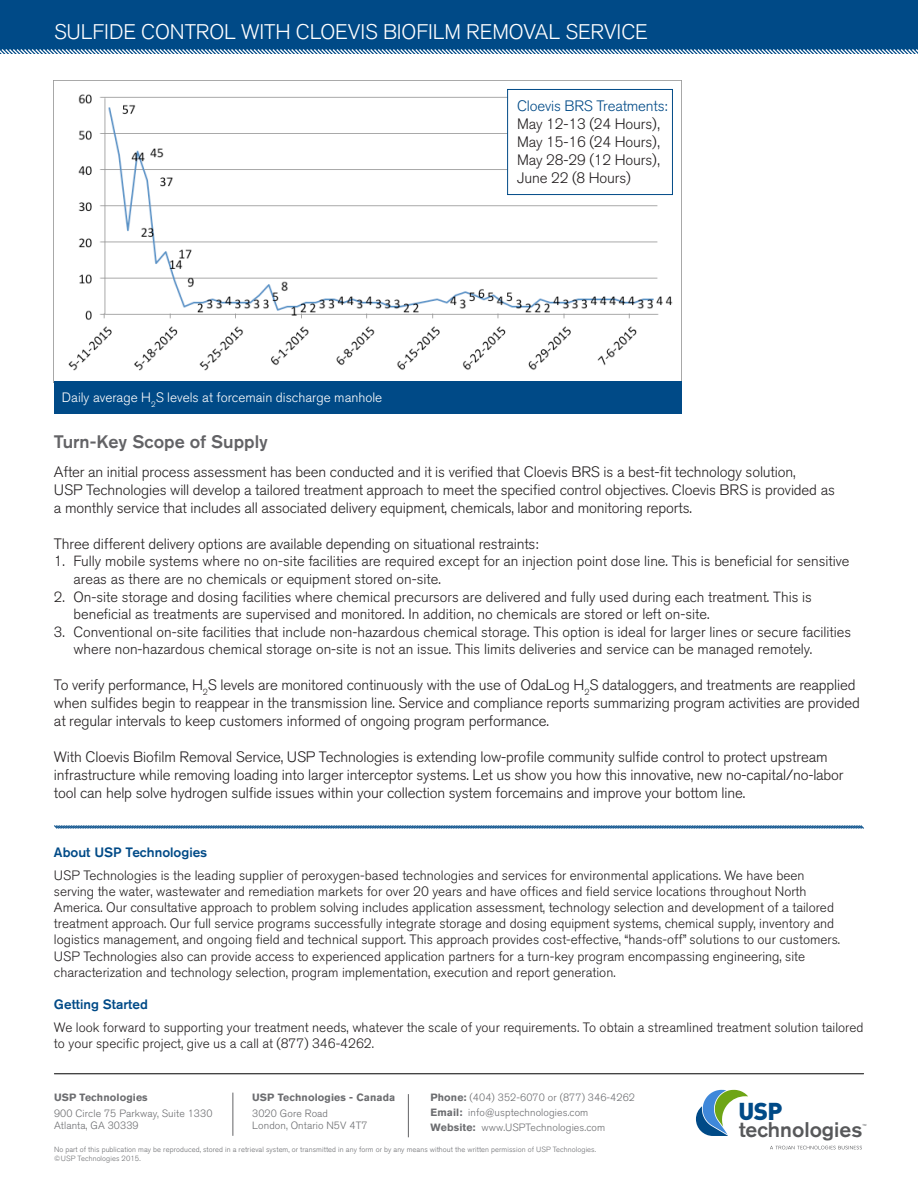
<style>
.page{position:relative;width:918px;height:1188px;background:#fff}
.page>*{position:absolute;margin:0;border:0;box-sizing:border-box;transform-origin:0 0}
.t1{font:900 24.15px "DIN";color:#004a87}
.t2{font:300 21px "Akzidenz Grotesk BQ";letter-spacing:-.005em;color:#fff}
.t3{font:500 21px "Akzidenz Grotesk BQ";color:#57585a}
.t4{font:500 18px "Akzidenz Grotesk BQ";color:#636366}
.t5{font:300 15px/18px "Akzidenz Grotesk BQ";letter-spacing:-.01em;color:#231f20}
.t6{font:300 15px "Akzidenz Grotesk BQ";letter-spacing:-.01em;color:#004a87}
.t7{font:300 14.7px/17.5px "Akzidenz Grotesk BQ";color:#231f20}
.t8{font:300 13.5px/16.2px "Akzidenz Grotesk BQ";color:#231f20}
.t9{font:300 13.5px "Akzidenz Grotesk BQ";color:#fff}
.t10{font:500 13.5px "Akzidenz Grotesk BQ";color:#004a87}
.t11{font:300 10.5px "Akzidenz Grotesk BQ";letter-spacing:.01em;color:#6c6d70}
.t12{font:700 10.5px "Akzidenz Grotesk BQ";letter-spacing:.01em;color:#6c6d70}
.t13{font:300 7.5px "Akzidenz Grotesk BQ";letter-spacing:.01em;color:#6c6d70}
.t14{font:2.85px "Helvetica";color:#58595b}
.s1{font-weight:700}
</style>
<div class="page">
<div style="left:0;top:0;width:918px;height:53px;background:#004a87"></div>
<svg style="left:0;top:49px;width:918px;height:5px"></svg>
<svg style="left:696px;top:1090px;width:52px;height:46px"></svg>
<svg style="left:770px;top:1146px;width:92px;height:3px"></svg>
<hr style="left:54px;top:1074px;width:810px;height:1px;background:#000">
<svg style="left:54px;top:825px;width:810px;height:4px;background:#628fb4"></svg>
<hr style="left:233px;top:1093px;width:1px;height:43px;background:#636366">
<hr style="left:408px;top:1094px;width:1px;height:43px;background:#636366">
<img style="left:54px;top:80px;width:627px;height:291px">
<div style="left:507px;top:89px;width:166px;height:106px;background:#fff;border:1px solid #004a87"></div>
<div style="left:54px;top:381px;width:627px;height:33px;background:#004a87"></div>
<p class="t2" style="left:54px;top:20px;width:595px">SULFIDE CONTROL WITH CLOEVIS BIOFILM REMOVAL SERVICE</p>
<p class="t9" style="left:62px;top:390px;width:322px">Daily average H<sub>2</sub>S levels at forcemain discharge manhole</p>
<p class="t4" style="left:54px;top:431px;width:216px">Turn-Key Scope of Supply</p>
<p class="t6" style="left:517px;top:97px;width:152px">Cloevis BRS Treatments:</p>
<p class="t5" style="left:517px;top:115px;width:144px">May 12-13 (24 Hours),</p>
<p class="t5" style="left:517px;top:133px;width:144px">May 15-16 (24 Hours),</p>
<p class="t5" style="left:517px;top:151px;width:144px">May 28-29 (12 Hours),</p>
<p class="t5" style="left:517px;top:169px;width:115px">June 22 (8 Hours)</p>
<p class="t5" style="left:54px;top:463px;width:782px">After an initial process assessment has been conducted and it is verified that Cloevis BRS is a best-fit technology solution,<br>USP Technologies will develop a tailored treatment approach to meet the specified control objectives. Cloevis BRS is provided as a monthly service that includes all associated delivery equipment, chemicals, labor and monitoring reports.</p>
<p class="t5" style="left:54px;top:535px;width:486px">Three different delivery options are available depending on situational restraints:</p>
<p class="t7" style="left:73px;top:553px;width:777px;text-indent:-19px">1. Fully mobile systems where no on-site facilities are required except for an injection point dose line. This is beneficial for sensitive areas as there are no chemicals or equipment stored on-site.</p>
<p class="t7" style="left:73px;top:588px;width:740px;text-indent:-19px">2. On-site storage and dosing facilities where chemical precursors are delivered and fully used during each treatment. This is beneficial as treatments are supervised and monitored. In addition, no chemicals are stored or left on-site.</p>
<p class="t7" style="left:73px;top:623px;width:779px;text-indent:-19px">3. Conventional on-site facilities that include non-hazardous chemical storage. This option is ideal for larger lines or secure facilities where non-hazardous chemical storage on-site is not an issue. This limits deliveries and service can be managed remotely.</p>
<p class="t5" style="left:54px;top:676px;width:807px">To verify performance, H<sub>2</sub>S levels are monitored continuously with the use of OdaLog H<sub>2</sub>S dataloggers, and treatments are reapplied when sulfides begin to reappear in the transmission line. Service and compliance reports summarizing program activities are provided at regular intervals to keep customers informed of ongoing program performance.</p>
<p class="t5" style="left:54px;top:748px;width:791px">With Cloevis Biofilm Removal Service, USP Technologies is extending low-profile community sulfide control to protect upstream infrastructure while removing loading into larger interceptor systems. Let us show you how this innovative, new no-capital/no-labor tool can help solve hydrogen sulfide issues within your collection system forcemains and improve your bottom line.</p>
<p class="t10" style="left:54px;top:844px;width:155px">About USP Technologies</p>
<p class="t8" style="left:54px;top:867px;width:788px">USP Technologies is the leading supplier of peroxygen-based technologies and services for environmental applications. We have been serving the water, wastewater and remediation markets for over 20 years and have offices and field service locations throughout North America. Our consultative approach to problem solving includes application assessment, technology selection and development of a tailored treatment approach. Our full service programs successfully integrate storage and dosing equipment systems, chemical supply, inventory and logistics management, and ongoing field and technical support. This approach provides cost-effective, “hands-off” solutions to our customers.<br>USP Technologies also can provide access to experienced application partners for a turn-key program encompassing engineering, site characterization and technology selection, program implementation, execution and report generation.</p>
<p class="t10" style="left:54px;top:996px;width:95px">Getting Started</p>
<p class="t8" style="left:54px;top:1020px;width:811px">We look forward to supporting your treatment needs, whatever the scale of your requirements. To obtain a streamlined treatment solution tailored to your specific project, give us a call at (877) 346-4262.</p>
<p class="t12" style="left:54px;top:1091px;width:95px">USP Technologies</p>
<p class="t11" style="left:54px;top:1107px;width:160px">900 Circle 75 Parkway, Suite 1330</p>
<p class="t11" style="left:54px;top:1120px;width:86px">Atlanta, GA 30339</p>
<p class="t12" style="left:252px;top:1091px;width:145px">USP Technologies - Canada</p>
<p class="t11" style="left:252px;top:1107px;width:77px">3020 Gore Road</p>
<p class="t11" style="left:252px;top:1120px;width:117px">London, Ontario N5V 4T7</p>
<p class="t11" style="left:430px;top:1091px;width:206px"><span class="s1">Phone:</span> (404) 352-6070 or (877) 346-4262</p>
<p class="t11" style="left:430px;top:1106px;width:159px"><span class="s1">Email:</span> info@usptechnologies.com</p>
<p class="t11" style="left:430px;top:1121px;width:176px"><span class="s1">Website:</span> www.USPTechnologies.com</p>
<p class="t13" style="left:54px;top:1145px;width:544px">No part of this publication may be reproduced, stored in a retrieval system, or transmitted in any form or by any means without the written permission of USP Technologies.</p>
<p class="t13" style="left:54px;top:1154px;width:88px">©USP Technologies 2015.</p>
<p class="t1" style="left:739px;top:1096px;width:46px">USP</p>
<p class="t3" style="left:739px;top:1116px;width:125px">technologies</p>
<p class="t14" style="left:862px;top:1123px;width:6px">TM</p>
</div>
